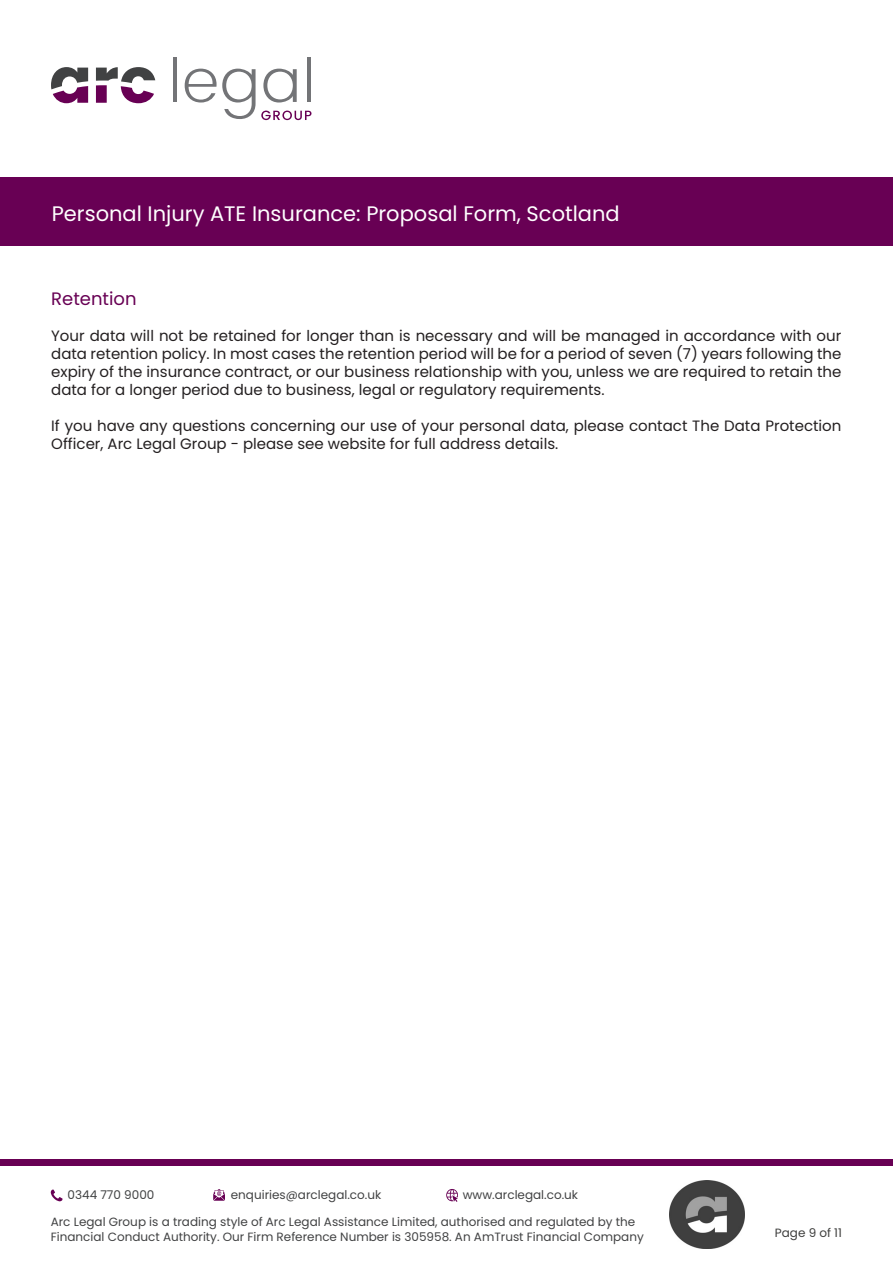
<style>
.page{position:relative;width:893px;height:1263px;background:#fff}
.page>*{position:absolute;margin:0;border:0;box-sizing:border-box;transform-origin:0 0}
.t1{font:21px "Poppins";color:#fff}
.t2{font:18px "Poppins";color:#680054}
.t3{font:15px/18px "Poppins";color:#231f20;text-align:justify}
.t4{font:12px/15px "Poppins";color:#414243}
.t5{font:12px "Poppins";color:#3f3f3e}
</style>
<div class="page">
<div style="left:0;top:178px;width:893px;height:68px;background:#680054"></div>
<svg style="left:51px;top:67px;width:37px;height:36px"></svg>
<svg style="left:96px;top:67px;width:59px;height:36px"></svg>
<hr style="left:173px;top:57px;width:4px;height:45px;background:#737477">
<svg style="left:185px;top:69px;width:126px;height:51px"></svg>
<hr style="left:307px;top:57px;width:4px;height:45px;background:#737477">
<div style="left:0;top:1159px;width:893px;height:6px;background:#680054"></div>
<svg style="left:51px;top:1189px;width:12px;height:12px"></svg>
<svg style="left:446px;top:1189px;width:12px;height:13px"></svg>
<svg style="left:213px;top:1189px;width:12px;height:12px"></svg>
<img style="left:669px;top:1180px;width:76px;height:68px">
<p class="t1" style="left:52px;top:202px;width:569px">Personal Injury ATE Insurance: Proposal Form, Scotland</p>
<p class="t2" style="left:51px;top:288px;width:87px">Retention</p>
<p class="t3" style="left:51px;top:327px;width:792px">Your data will not be retained for longer than is necessary and will be managed in accordance with our data retention policy. In most cases the retention period will be for a period of seven (7) years following the expiry of the insurance contract, or our business relationship with you, unless we are required to retain the data for a longer period due to business, legal or regulatory requirements.</p>
<p class="t3" style="left:51px;top:417px;width:792px">If you have any questions concerning our use of your personal data, please contact The Data Protection<br>Officer, Arc Legal Group - please see website for full address details.</p>
<p class="t4" style="left:68px;top:1188px;width:88px">0344 770 9000</p>
<p class="t4" style="left:231px;top:1187px;width:152px">enquiries@arclegal.co.uk</p>
<p class="t4" style="left:463px;top:1187px;width:117px">www.arclegal.co.uk</p>
<p class="t4" style="left:51px;top:1214px;width:595px">Arc Legal Group is a trading style of Arc Legal Assistance Limited, authorised and regulated by the<br>Financial Conduct Authority. Our Firm Reference Number is 305958. An AmTrust Financial Company</p>
<p class="t5" style="left:775px;top:1226px;width:69px">Page 9 of 11</p>
</div>
